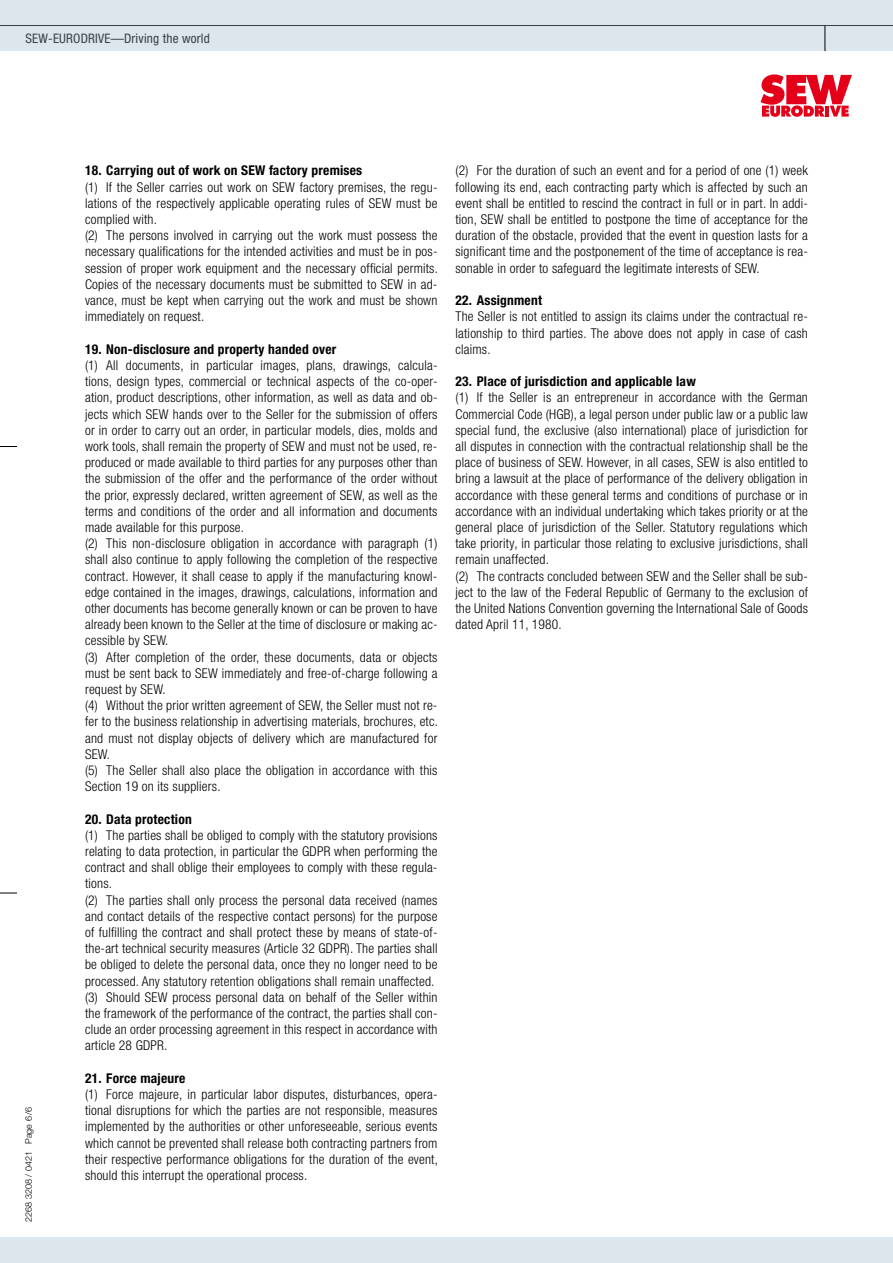
<style>
.page{position:relative;width:893px;height:1263px;background:#fff}
.page>*{position:absolute;margin:0;border:0;box-sizing:border-box;transform-origin:0 0}
.t1{font:300 condensed 13.5px/16.2px "Helvetica Neue LT Pro";letter-spacing:.015em;color:#000}
.t2{font:700 condensed 13.5px "Helvetica Neue LT Pro";letter-spacing:.015em;color:#000}
.t3{font:condensed 13.2px "Helvetica Neue LT Pro";letter-spacing:.015em;color:#384347}
.t4{font:300 9px "Helvetica Neue LT Pro";color:#000}
</style>
<div class="page">
<div style="left:0;top:0;width:893px;height:51px;background:#dde6ec"></div>
<div style="left:0;top:1237px;width:893px;height:26px;background:#dde6ec"></div>
<svg style="left:0;top:446px;width:17px;height:1px"></svg>
<svg style="left:0;top:893px;width:17px;height:1px"></svg>
<hr style="left:0;top:25px;width:893px;height:1px;background:#384347">
<svg style="left:825px;top:26px;width:1px;height:25px"></svg>
<svg style="left:760px;top:74px;width:92px;height:43px"></svg>
<p class="t3" style="left:26px;top:31px;width:186px">SEW-EURODRIVE—Driving the world</p>
<p class="t4" style="left:23px;top:1222px;width:116px;rotate:-90deg">2268 3208 / 0421 Page 6/6</p>
<p class="t2" style="left:85px;top:163px;width:279px">18. Carrying out of work on SEW factory premises</p>
<p class="t1" style="left:85px;top:179px;width:354px">(1) If the Seller carries out work on SEW factory premises, the regu&shy;lations of the respectively applicable operating rules of SEW must be complied with.<br>(2) The persons involved in carrying out the work must possess the necessary qualifications for the intended activities and must be in pos&shy;session of proper work equipment and the necessary official permits.<br>Copies of the necessary documents must be submitted to SEW in ad&shy;vance, must be kept when carrying out the work and must be shown immediately on request.</p>
<p class="t2" style="left:85px;top:341px;width:253px">19. Non-disclosure and property handed over</p>
<p class="t1" style="left:85px;top:357px;width:354px">(1) All documents, in particular images, plans, drawings, calcula&shy;tions, design types, commercial or technical aspects of the co-oper&shy;ation, product descriptions, other information, as well as data and ob&shy;jects which SEW hands over to the Seller for the submission of offers or in order to carry out an order, in particular models, dies, molds and work tools, shall remain the property of SEW and must not be used, re&shy;produced or made available to third parties for any purposes other than the submission of the offer and the performance of the order without the prior, expressly declared, written agreement of SEW, as well as the terms and conditions of the order and all information and documents made available for this purpose.<br>(2) This non-disclosure obligation in accordance with paragraph (1) shall also continue to apply following the completion of the respective contract. However, it shall cease to apply if the manufacturing knowl&shy;edge contained in the images, drawings, calculations, information and other documents has become generally known or can be proven to have already been known to the Seller at the time of disclosure or making ac&shy;cessible by SEW.<br>(3) After completion of the order, these documents, data or objects must be sent back to SEW immediately and free-of-charge following a request by SEW.<br>(4) Without the prior written agreement of SEW, the Seller must not re&shy;fer to the business relationship in advertising materials, brochures, etc. and must not display objects of delivery which are manufactured for SEW.<br>(5) The Seller shall also place the obligation in accordance with this Section 19 on its suppliers.</p>
<p class="t2" style="left:85px;top:811px;width:108px">20. Data protection</p>
<p class="t1" style="left:85px;top:827px;width:354px">(1) The parties shall be obliged to comply with the statutory provisions relating to data protection, in particular the GDPR when performing the contract and shall oblige their employees to comply with these regula&shy;tions.<br>(2) The parties shall only process the personal data received (names and contact details of the respective contact persons) for the purpose of fulfilling the contract and shall protect these by means of state-of&shy;the-art technical security measures (Article 32 GDPR). The parties shall be obliged to delete the personal data, once they no longer need to be processed. Any statutory retention obligations shall remain unaffected. (3) Should SEW process personal data on behalf of the Seller within the framework of the performance of the contract, the parties shall con&shy;clude an order processing agreement in this respect in accordance with article 28 GDPR.</p>
<p class="t2" style="left:85px;top:1070px;width:102px">21. Force majeure</p>
<p class="t1" style="left:85px;top:1086px;width:354px;text-align:justify">(1) Force majeure, in particular labor disputes, disturbances, opera&shy;tional disruptions for which the parties are not responsible, measures implemented by the authorities or other unforeseeable, serious events which cannot be prevented shall release both contracting partners from their respective performance obligations for the duration of the event, should this interrupt the operational process.</p>
<p class="t1" style="left:455px;top:163px;width:354px;text-align:justify">(2) For the duration of such an event and for a period of one (1) week following its end, each contracting party which is affected by such an event shall be entitled to rescind the contract in full or in part. In addi&shy;tion, SEW shall be entitled to postpone the time of acceptance for the duration of the obstacle, provided that the event in question lasts for a significant time and the postponement of the time of acceptance is rea&shy;sonable in order to safeguard the legitimate interests of SEW.</p>
<p class="t2" style="left:455px;top:292px;width:88px">22. Assignment</p>
<p class="t1" style="left:455px;top:308px;width:354px;text-align:justify">The Seller is not entitled to assign its claims under the contractual re&shy;lationship to third parties. The above does not apply in case of cash claims.</p>
<p class="t2" style="left:455px;top:373px;width:242px">23. Place of jurisdiction and applicable law</p>
<p class="t1" style="left:455px;top:389px;width:354px">(1) If the Seller is an entrepreneur in accordance with the German Commercial Code (HGB), a legal person under public law or a public law special fund, the exclusive (also international) place of jurisdiction for all disputes in connection with the contractual relationship shall be the place of business of SEW. However, in all cases, SEW is also entitled to bring a lawsuit at the place of performance of the delivery obligation in accordance with these general terms and conditions of purchase or in accordance with an individual undertaking which takes priority or at the general place of jurisdiction of the Seller. Statutory regulations which take priority, in particular those relating to exclusive jurisdictions, shall remain unaffected.<br>(2) The contracts concluded between SEW and the Seller shall be sub&shy;ject to the law of the Federal Republic of Germany to the exclusion of the United Nations Convention governing the International Sale of Goods dated April 11, 1980.</p>
</div>
